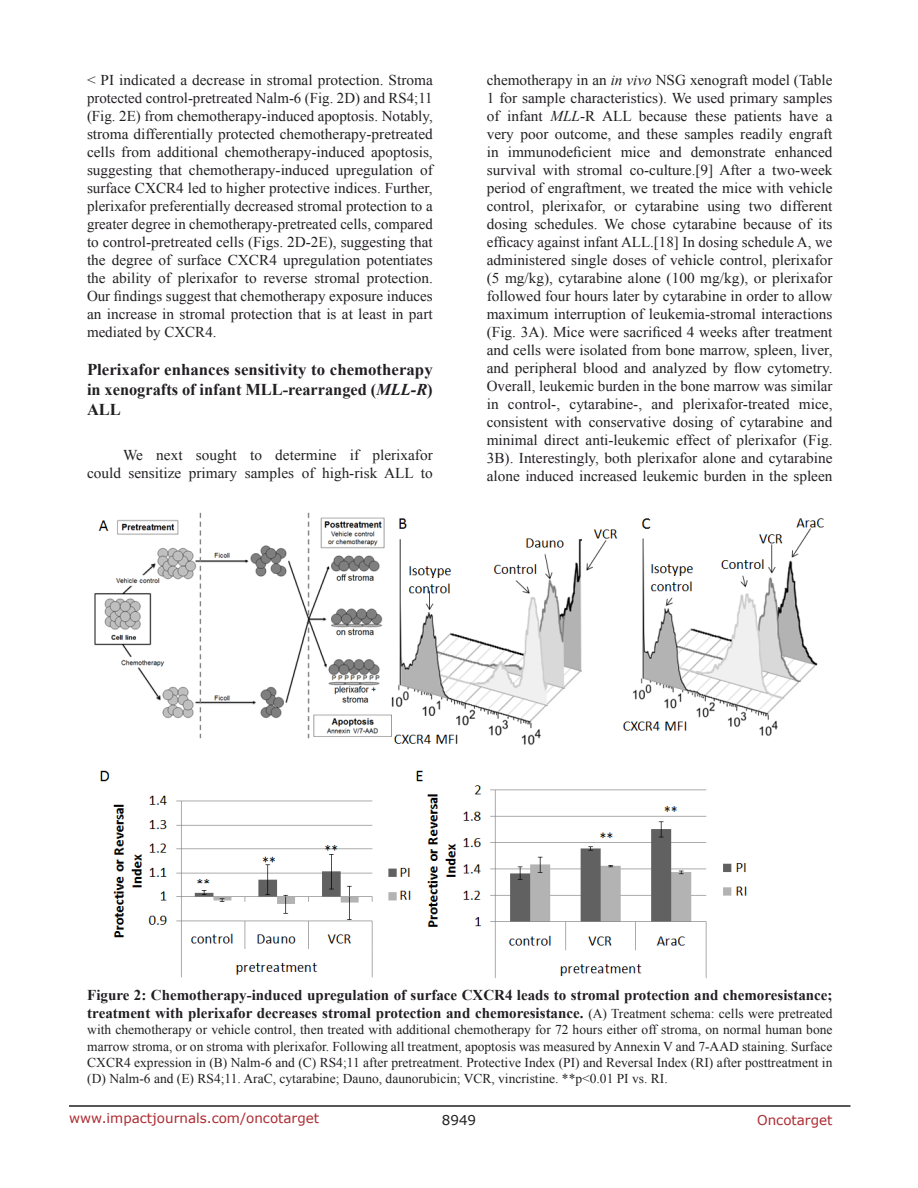
<style>
.page{position:relative;width:918px;height:1188px;background:#fff}
.page>*{position:absolute;margin:0;border:0;box-sizing:border-box;transform-origin:0 0}
.SubHeading{font:700 16.5px/19.8px "Times New Roman";color:#221f22;text-align:justify}
.BodyText{font:15px/18px "Times New Roman";color:#221f22;text-align:justify}
.FigureText{font:700 15px/18px "Times New Roman";color:#221f22}
.FigureText-2{font:13.5px/16.2px "Times New Roman";color:#221f22;text-align:justify}
.t1{font:13.5px "Verdana";color:#ac2b31}
.t2{font:13.5px "Verdana";color:#221f22}
.s1{font-style:italic}
.s2{font-weight:400;font-size:13.5px}
</style>
<div class="page">
<hr style="left:69px;top:1105px;width:781px;height:2px;background:#231f20">
<img style="left:94px;top:512px;width:730px;height:466px">
<p class="BodyText" style="left:87px;top:71px;width:347px">&lt; PI indicated a decrease in stromal protection. Stroma protected control-pretreated Nalm-6 (Fig. 2D) and RS4;11 (Fig. 2E) from chemotherapy-induced apoptosis. Notably, stroma differentially protected chemotherapy-pretreated cells from additional chemotherapy-induced apoptosis, suggesting that chemotherapy-induced upregulation of surface CXCR4 led to higher protective indices. Further, plerixafor preferentially decreased stromal protection to a greater degree in chemotherapy-pretreated cells, compared to control-pretreated cells (Figs. 2D-2E), suggesting that the degree of surface CXCR4 upregulation potentiates the ability of plerixafor to reverse stromal protection.<br>Our findings suggest that chemotherapy exposure induces an increase in stromal protection that is at least in part mediated by CXCR4.</p>
<p class="SubHeading" style="left:87px;top:359px;width:347px">Plerixafor enhances sensitivity to chemotherapy in xenografts of infant MLL-rearranged (<span class="s1">MLL-R</span>)<br>ALL</p>
<p class="BodyText" style="left:87px;top:446px;width:347px;text-align:right">We next sought to determine if plerixafor could sensitize primary samples of high-risk ALL to</p>
<p class="BodyText" style="left:487px;top:71px;width:347px">chemotherapy in an <span class="s1">in vivo</span> NSG xenograft model (Table 1 for sample characteristics). We used primary samples of infant <span class="s1">MLL-</span>R ALL because these patients have a very poor outcome, and these samples readily engraft in immunodeficient mice and demonstrate enhanced survival with stromal co-culture.[9] After a two-week period of engraftment, we treated the mice with vehicle control, plerixafor, or cytarabine using two different dosing schedules. We chose cytarabine because of its efficacy against infant ALL.[18] In dosing schedule A, we administered single doses of vehicle control, plerixafor (5 mg/kg), cytarabine alone (100 mg/kg), or plerixafor followed four hours later by cytarabine in order to allow maximum interruption of leukemia-stromal interactions (Fig. 3A). Mice were sacrificed 4 weeks after treatment and cells were isolated from bone marrow, spleen, liver, and peripheral blood and analyzed by flow cytometry.<br>Overall, leukemic burden in the bone marrow was similar in control-, cytarabine-, and plerixafor-treated mice, consistent with conservative dosing of cytarabine and minimal direct anti-leukemic effect of plerixafor (Fig.<br>3B). Interestingly, both plerixafor alone and cytarabine alone induced increased leukemic burden in the spleen</p>
<p class="FigureText" style="left:87px;top:986px;width:747px">Figure 2: Chemotherapy-induced upregulation of surface CXCR4 leads to stromal protection and chemoresistance; treatment with plerixafor decreases stromal protection and chemoresistance. <span class="s2">(A) Treatment schema: cells were pretreated</span></p>
<p class="FigureText-2" style="left:87px;top:1022px;width:747px">with chemotherapy or vehicle control, then treated with additional chemotherapy for 72 hours either off stroma, on normal human bone marrow stroma, or on stroma with plerixafor. Following all treatment, apoptosis was measured by Annexin V and 7-AAD staining. Surface CXCR4 expression in (B) Nalm-6 and (C) RS4;11 after pretreatment. Protective Index (PI) and Reversal Index (RI) after posttreatment in (D) Nalm-6 and (E) RS4;11. AraC, cytarabine; Dauno, daunorubicin; VCR, vincristine. **p&lt;0.01 PI vs. RI.</p>
<p class="t1" style="left:69px;top:1109px;width:252px">www.impactjournals.com/oncotarget</p>
<p class="t2" style="left:442px;top:1111px;width:36px">8949</p>
<p class="t1" style="left:757px;top:1111px;width:77px">Oncotarget</p>
</div>
